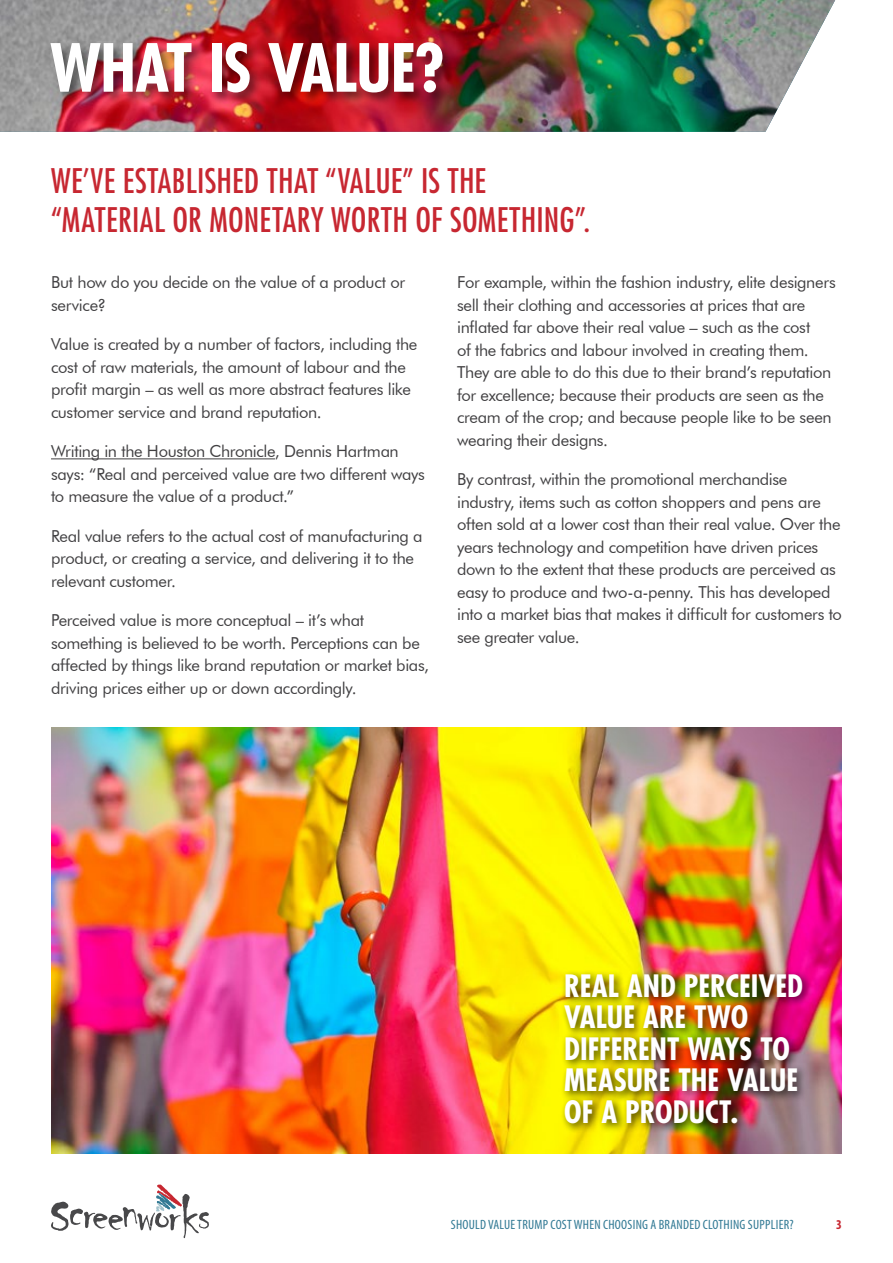
<style>
.page{position:relative;width:893px;height:1263px;background:#fff}
.page>*{position:absolute;margin:0;border:0;box-sizing:border-box;transform-origin:0 0}
.t1{font:700 condensed 64.5px "Futura";letter-spacing:-.015em;color:#fff}
.t2{font:condensed 33px/39px "Futura";letter-spacing:.01em;color:#c72731}
.t3{font:700 condensed 30px/31.5px "Futura";color:#fff}
.t4{font:16.5px/22.5px "Futura BT";letter-spacing:-.02em;color:#414042}
.t5{font:condensed 13.5px "Myriad Pro";letter-spacing:.02em;color:#317994}
.t6{font:700 condensed 13.5px "Myriad Pro";color:#c72731}
</style>
<div class="page">
<img style="left:0;top:0;width:835px;height:132px">
<div style="left:49px;top:41px;width:408px;height:66px;background:#000;opacity:.5"></div>
<hr style="left:51px;top:458px;width:224px;height:1px;background:#414042">
<img style="left:51px;top:727px;width:791px;height:427px">
<svg style="left:51px;top:1184px;width:158px;height:54px"></svg>
<div style="left:560px;top:969px;width:253px;height:166px;background:#000;opacity:.75"></div>
<h1 class="t1" style="left:50px;top:26px;width:396px">WHAT IS VALUE?</h1>
<h2 class="t2" style="left:51px;top:161px;width:541px">WE’VE ESTABLISHED THAT “VALUE” IS THE “MATERIAL OR MONETARY WORTH OF SOMETHING”.</h2>
<p class="t4" style="left:51px;top:271px;width:356px">But how do you decide on the value of a product or service?</p>
<p class="t4" style="left:51px;top:333px;width:368px">Value is created by a number of factors, including the cost of raw materials, the amount of labour and the profit margin – as well as more abstract features like customer service and brand reputation.</p>
<p class="t4" style="left:51px;top:440px;width:375px">Writing in the Houston Chronicle, Dennis Hartman says: “Real and perceived value are two different ways to measure the value of a product.”</p>
<p class="t4" style="left:51px;top:524px;width:373px">Real value refers to the actual cost of manufacturing a product, or creating a service, and delivering it to the relevant customer.</p>
<p class="t4" style="left:51px;top:609px;width:380px">Perceived value is more conceptual – it’s what something is believed to be worth. Perceptions can be affected by things like brand reputation or market bias, driving prices either up or down accordingly.</p>
<p class="t4" style="left:457px;top:271px;width:380px">For example, within the fashion industry, elite designers sell their clothing and accessories at prices that are inflated far above their real value – such as the cost<br>of the fabrics and labour involved in creating them.<br>They are able to do this due to their brand’s reputation for excellence; because their products are seen as the cream of the crop; and because people like to be seen wearing their designs.</p>
<p class="t4" style="left:457px;top:468px;width:386px">By contrast, within the promotional merchandise industry, items such as cotton shoppers and pens are often sold at a lower cost than their real value. Over the years technology and competition have driven prices down to the extent that these products are perceived as easy to produce and two-a-penny. This has developed into a market bias that makes it difficult for customers to see greater value.</p>
<h3 class="t3" style="left:564px;top:970px;width:240px">REAL AND PERCEIVED<br>VALUE ARE TWO<br>DIFFERENT WAYS TO<br>MEASURE THE VALUE<br>OF A PRODUCT.</h3>
<p class="t5" style="left:451px;top:1216px;width:344px">SHOULD VALUE TRUMP COST WHEN CHOOSING A BRANDED CLOTHING SUPPLIER?</p>
<p class="t6" style="left:836px;top:1216px;width:7px">3</p>
</div>
